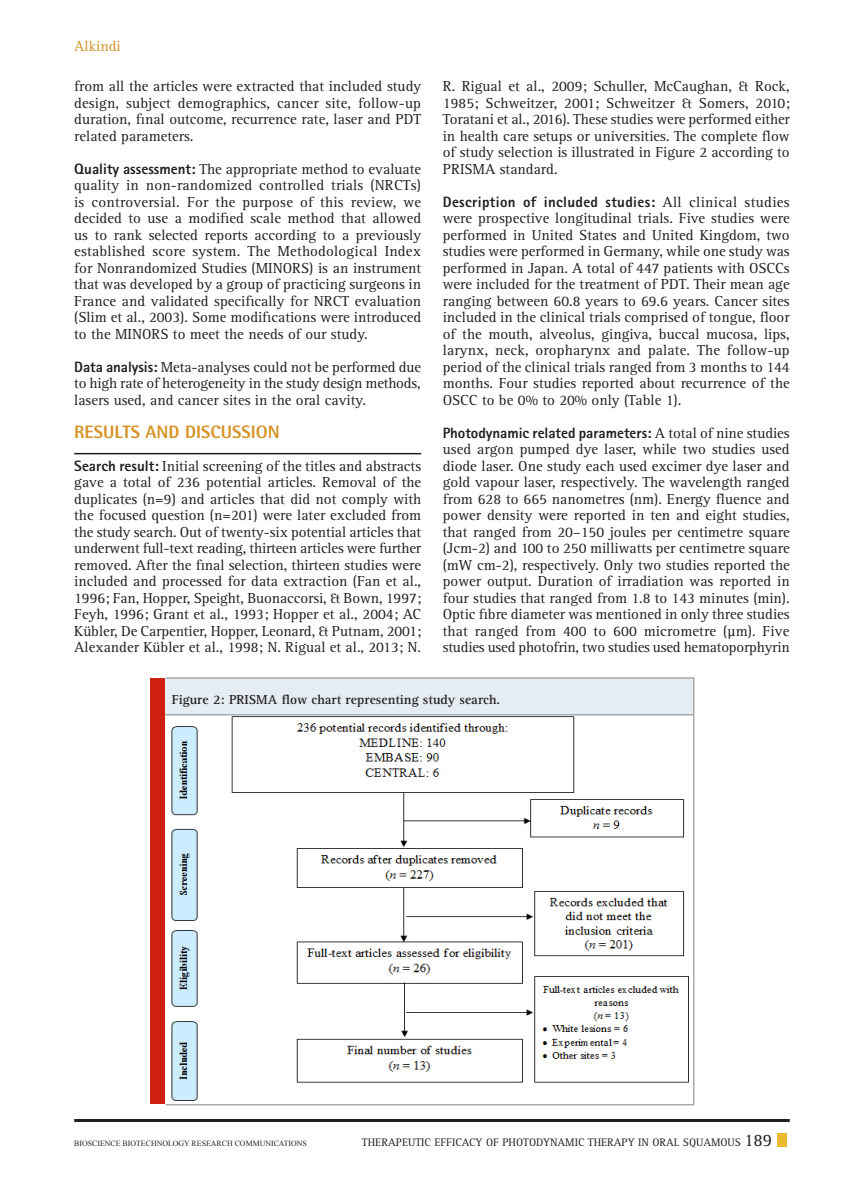
<style>
.page{position:relative;width:864px;height:1188px;background:#fff}
.page>*{position:absolute;margin:0;border:0;box-sizing:border-box;transform-origin:0 0}
.Body_text{font:800 18px "Rotis Semi Sans Std";color:#d69429}
.t1{font:18px "Rotis Serif Std";color:#231f20}
.Body_text-2{font:15px/16.5px "Rotis Serif Std";color:#231f20;text-align:justify}
.Body_text-3{font:15px "Rotis Serif Std";color:#d69429}
.Body_text-4{font:700 13.5px "Rotis Serif Std";color:#231f20}
.t2{font:11.25px "Rotis Serif Std";color:#231f20}
.t3{font:7.8px "Times New Roman";color:#231f20}
.s1{font-family:"Rotis Sans Serif Std";font-weight:800}
.s2{font-size:11.25px}
</style>
<div class="page">
<hr style="left:74px;top:453px;width:347px;height:1px;background:#231f20">
<img style="left:171px;top:716px;width:518px;height:385px">
<div style="left:165px;top:678px;width:528px;height:37px;background:#e5ecf2"></div>
<div style="left:150px;top:678px;width:15px;height:426px;background:#ce1f10"></div>
<hr style="left:166px;top:677px;width:528px;height:2px;background:#a8aaad">
<hr style="left:165px;top:714px;width:528px;height:2px;background:#a8aaad">
<hr style="left:166px;top:1104px;width:528px;height:2px;background:#a8aaad">
<hr style="left:693px;top:678px;width:1px;height:426px;background:#a8aaad">
<div style="left:777px;top:1133px;width:10px;height:14px;background:#eaba2e"></div>
<hr style="left:74px;top:1119px;width:716px;height:3px;background:#231f20">
<p class="Body_text-3" style="left:74px;top:37px;width:48px">Alkindi</p>
<p class="Body_text-2" style="left:74px;top:79px;width:349px">from all the articles were extracted that included study design, subject demographics, cancer site, follow-up duration, final outcome, recurrence rate, laser and PDT related parameters.</p>
<p class="Body_text-2" style="left:74px;top:161px;width:349px"><span class="s1">Quality assessment:</span> The appropriate method to evaluate quality in non-randomized controlled trials (NRCTs) is controversial. For the purpose of this review, we decided to use a modified scale method that allowed us to rank selected reports according to a previously established score system. The Methodological Index for Nonrandomized Studies (MINORS) is an instrument that was developed by a group of practicing surgeons in France and validated specifically for NRCT evaluation (Slim et al., 2003). Some modifications were introduced to the MINORS to meet the needs of our study.</p>
<p class="Body_text-2" style="left:74px;top:359px;width:349px"><span class="s1">Data analysis:</span> Meta-analyses could not be performed due to high rate of heterogeneity in the study design methods, lasers used, and cancer sites in the oral cavity.</p>
<p class="Body_text" style="left:74px;top:420px;width:132px">RESU LTS AND DISCUSSION</p>
<p class="Body_text-2" style="left:74px;top:458px;width:349px"><span class="s1">Search result:</span> Initial screening of the titles and abstracts gave a total of 236 potential articles. Removal of the duplicates (n=9) and articles that did not comply with the focused question (n=201) were later excluded from the study search. Out of twenty-six potential articles that underwent full-text reading, thirteen articles were further removed. After the final selection, thirteen studies were included and processed for data extraction (Fan et al., 1996; Fan, Hopper, Speight, Buonaccorsi, &amp; Bown, 1997; Feyh, 1996; Grant et al., 1993; Hopper et al., 2004; AC Kübler, De Carpentier, Hopper, Leonard, &amp; Putnam, 2001; Alexander Kübler et al., 1998; N. Rigual et al., 2013; N.</p>
<p class="Body_text-2" style="left:443px;top:79px;width:349px">R. Rigual et al., 2009; Schuller, McCaughan, &amp; Rock, 1985; Schweitzer, 2001; Schweitzer &amp; Somers, 2010; Toratani et al., 2016). These studies were performed either in health care setups or universities. The complete flow of study selection is illustrated in Figure 2 according to PRISMA standard.</p>
<p class="Body_text-2" style="left:443px;top:194px;width:348px"><span class="s1">Description of included studies:</span> All clinical studies were prospective longitudinal trials. Five studies were performed in United States and United Kingdom, two studies were performed in Germany, while one study was performed in Japan. A total of 447 patients with OSCCs were included for the treatment of PDT. Their mean age ranging between 60.8 years to 69.6 years. Cancer sites included in the clinical trials comprised of tongue, floor of the mouth, alveolus, gingiva, buccal mucosa, lips, larynx, neck, oropharynx and palate. The follow-up period of the clinical trials ranged from 3 months to 144 months. Four studies reported about recurrence of the OSCC to be 0% to 20% only (Table 1).</p>
<p class="Body_text-2" style="left:443px;top:425px;width:348px"><span class="s1">Photodynamic related parameters:</span> A total of nine studies used argon pumped dye laser, while two studies used diode laser. One study each used excimer dye laser and gold vapour laser, respectively. The wavelength ranged from 628 to 665 nanometres (nm). Energy fluence and power density were reported in ten and eight studies, that ranged from 20–150 joules per centimetre square (Jcm-2) and 100 to 250 milliwatts per centimetre square (mW cm-2), respectively. Only two studies reported the power output. Duration of irradiation was reported in four studies that ranged from 1.8 to 143 minutes (min).<br>Optic fibre diameter was mentioned in only three studies that ranged from 400 to 600 micrometre (μm). Five studies used photofrin, two studies used hematoporphyrin</p>
<p class="Body_text-4" style="left:172px;top:691px;width:330px">Figure 2: PRISMA flow chart representing study search.</p>
<p class="t3" style="left:74px;top:1138px;width:234px">BIOSCIENCE BIOTECHNOLOGY RESEARCH COMMUNICATIONS</p>
<p class="t2" style="left:362px;top:1136px;width:14px">Therape</p>
<p class="t2" style="left:408px;top:1136px;width:103px">utic efficacy of photod</p>
<p class="t2" style="left:543px;top:1136px;width:17px">ynam</p>
<p class="t2" style="left:575px;top:1136px;width:21px">ic therap</p>
<p class="t2" style="left:628px;top:1136px;width:33px">y in oral</p>
<p class="t2" style="left:683px;top:1136px;width:30px">squamo</p>
<p class="t1" style="left:728px;top:1130px;width:46px"><span class="s2">us</span> 189</p>
</div>
